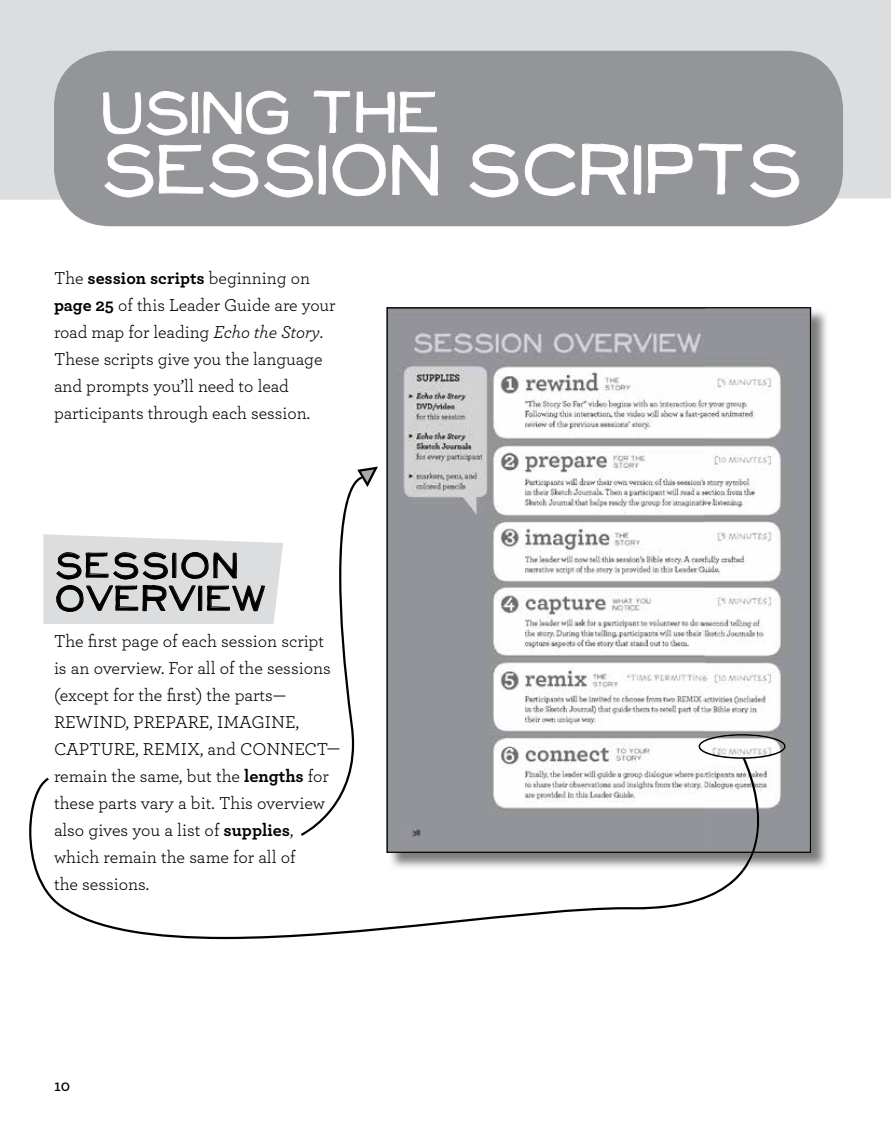
<style>
.page{position:relative;width:891px;height:1134px;background:#fff}
.page>*{position:absolute;margin:0;border:0;box-sizing:border-box;transform-origin:0 0}
.t1{font:83.7px "Neo Retro Fill";letter-spacing:-.1em;color:#fff}
.t2{font:69.45px "Neo Retro Fill";letter-spacing:-.1em;color:#fff}
.t3{font:42px/33px "Neo Retro Fill";letter-spacing:-.05em;color:#000}
.t4{font:18px/27px "Archer";color:#000}
.t5{font:600 16.5px "Archer";color:#000}
.s1{font-weight:700}
.s2{font-style:italic}
</style>
<div class="page">
<img style="left:754px;top:309px;width:73px;height:559px">
<svg style="left:386px;top:307px;width:425px;height:546px"></svg>
<div style="left:0;top:0;width:891px;height:200px;background:#dcddde"></div>
<div style="left:54px;top:51px;width:789px;height:175px;background:#939598;border-radius:57px"></div>
<svg style="left:43px;top:534px;width:240px;height:90px;background:#c9cacb"></svg>
<svg style="left:339px;top:467px;width:39px;height:311px"></svg>
<svg style="left:103px;top:90px;width:186px;height:46px"></svg>
<svg style="left:314px;top:90px;width:123px;height:44px"></svg>
<svg style="left:104px;top:144px;width:222px;height:54px"></svg>
<svg style="left:332px;top:144px;width:54px;height:52px"></svg>
<svg style="left:392px;top:144px;width:47px;height:52px"></svg>
<svg style="left:469px;top:144px;width:50px;height:54px"></svg>
<svg style="left:525px;top:143px;width:103px;height:53px"></svg>
<svg style="left:634px;top:143px;width:109px;height:52px"></svg>
<svg style="left:750px;top:144px;width:49px;height:54px"></svg>
<svg style="left:29px;top:778px;width:716px;height:161px"></svg>
<img style="left:742px;top:853px;width:12px;height:17px">
<img style="left:743px;top:759px;width:16px;height:93px">
<svg style="left:699px;top:734px;width:87px;height:25px"></svg>
<h2 class="t2" style="left:99px;top:78px;width:347px">USING THE</h2>
<h1 class="t1" style="left:99px;top:128px;width:710px">SESSION SCRIPTS</h1>
<p class="t4" style="left:54px;top:264px;width:283px">The <span class="s1">session scripts</span> beginning on <span class="s1">page 25</span> of this Leader Guide are your road map for leading <span class="s2">Echo the Story</span>.<br>These scripts give you the language and prompts you’ll need to lead participants through each session.</p>
<h3 class="t3" style="left:54px;top:548px;width:215px">SESSION<br>OVERVIEW</h3>
<p class="t4" style="left:54px;top:626px;width:288px">The first page of each session script is an overview. For all of the sessions (except for the first) the parts—<br>REWIND, PREPARE, IMAGINE,<br>CAPTURE, REMIX, and CONNECT— remain the same, but the <span class="s1">lengths</span> for these parts vary a bit. This overview also gives you a list of <span class="s1">supplies</span>, which remain the same for all of<br>the sessions.</p>
<p class="t5" style="left:54px;top:1074px;width:18px">10</p>
</div>
